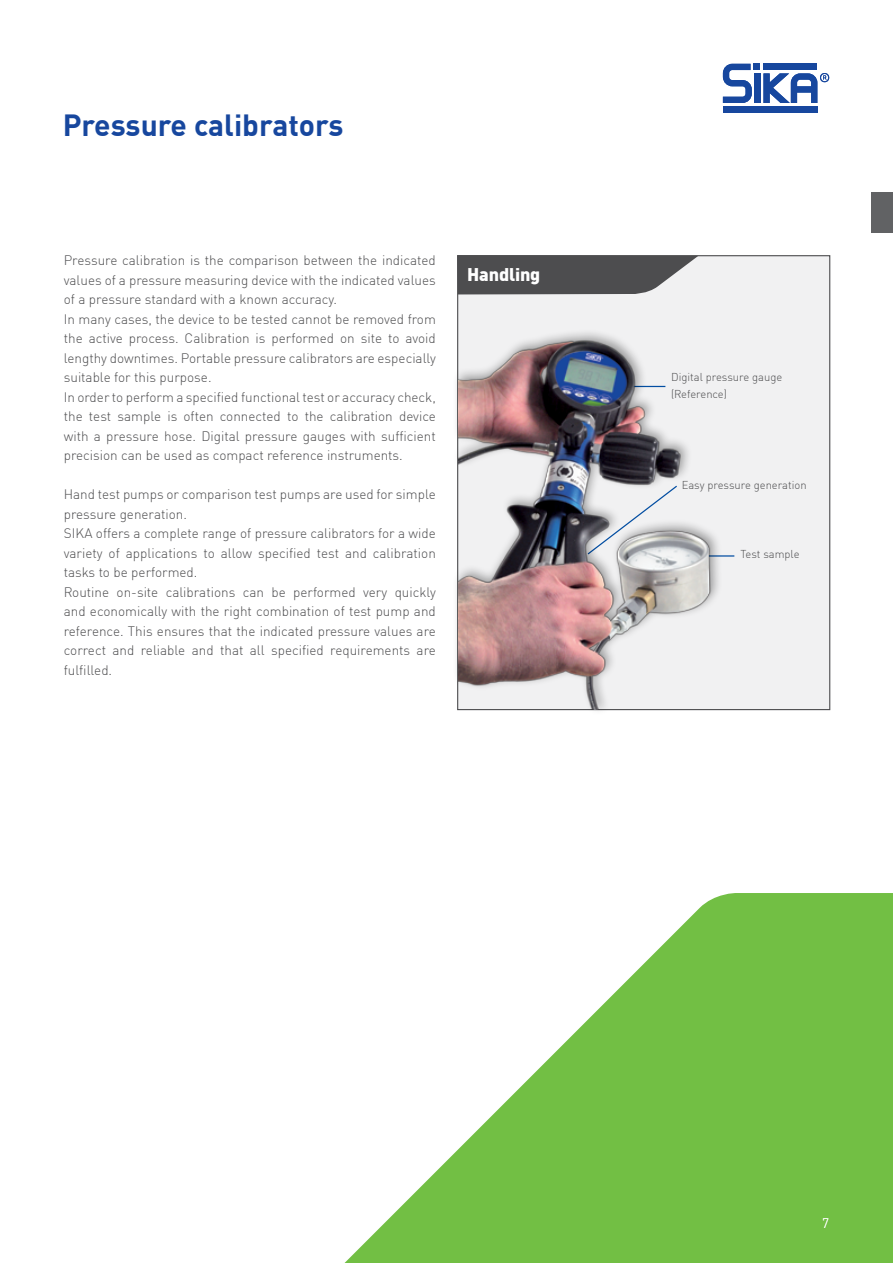
<style>
.page{position:relative;width:893px;height:1263px;background:#fff}
.page>*{position:absolute;margin:0;border:0;box-sizing:border-box;transform-origin:0 0}
.t1{font:700 30px "DIN Offc";color:#17479e}
.t2{font:900 18px "DIN Offc";letter-spacing:-.01em;color:#fff}
.t3{font:300 13.5px/19.5px "DIN Offc";color:#4d4d4f}
.t4{font:300 13.5px "DIN Offc";color:#fff}
.t5{font:300 11.25px/16.2px "DIN Offc";color:#4d4d4f}
</style>
<div class="page">
<svg style="left:344px;top:893px;width:549px;height:370px;fill:#72bf44"></svg>
<div style="left:723px;top:106px;width:94px;height:7px;background:#17479e"></div>
<svg style="left:723px;top:64px;width:106px;height:39px"></svg>
<div style="left:872px;top:193px;width:21px;height:40px;background:#616264"></div>
<div style="left:457px;top:255px;width:373px;height:455px;background:#f1f1f2;border:1px solid #4d4d4f"></div>
<svg style="left:457px;top:255px;width:241px;height:39px"></svg>
<div style="left:452px;top:329px;width:271px;height:387px;background:#000;opacity:.35"></div>
<img style="left:458px;top:328px;width:284px;height:381px">
<h1 class="t1" style="left:63px;top:105px;width:282px">Pressure calibrators</h1>
<p class="t3" style="left:64px;top:251px;width:374px">Pressure calibration is the comparison between the indicated values of a pressure measuring device with the indicated values of a pressure standard with a known accuracy.<br>In many cases, the device to be tested cannot be removed from the active process. Calibration is performed on site to avoid lengthy downtimes. Portable pressure calibrators are especially suitable for this purpose.<br>In order to perform a specified functional test or accuracy check, the test sample is often connected to the calibration device with a pressure hose. Digital pressure gauges with sufficient precision can be used as compact reference instruments.</p>
<p class="t3" style="left:64px;top:485px;width:374px">Hand test pumps or comparison test pumps are used for simple pressure generation.<br>SIKA offers a complete range of pressure calibrators for a wide variety of applications to allow specified test and calibration tasks to be performed.<br>Routine on-site calibrations can be performed very quickly and economically with the right combination of test pump and reference. This ensures that the indicated pressure values are correct and reliable and that all specified requirements are fulfilled.</p>
<h2 class="t2" style="left:467px;top:262px;width:75px">Handling</h2>
<p class="t5" style="left:671px;top:369px;width:113px">Digital pressure gauge (Reference)</p>
<p class="t5" style="left:682px;top:476px;width:127px">Easy pressure generation</p>
<p class="t5" style="left:740px;top:546px;width:61px">Test sample</p>
<p class="t4" style="left:822px;top:1214px;width:8px">7</p>
</div>
